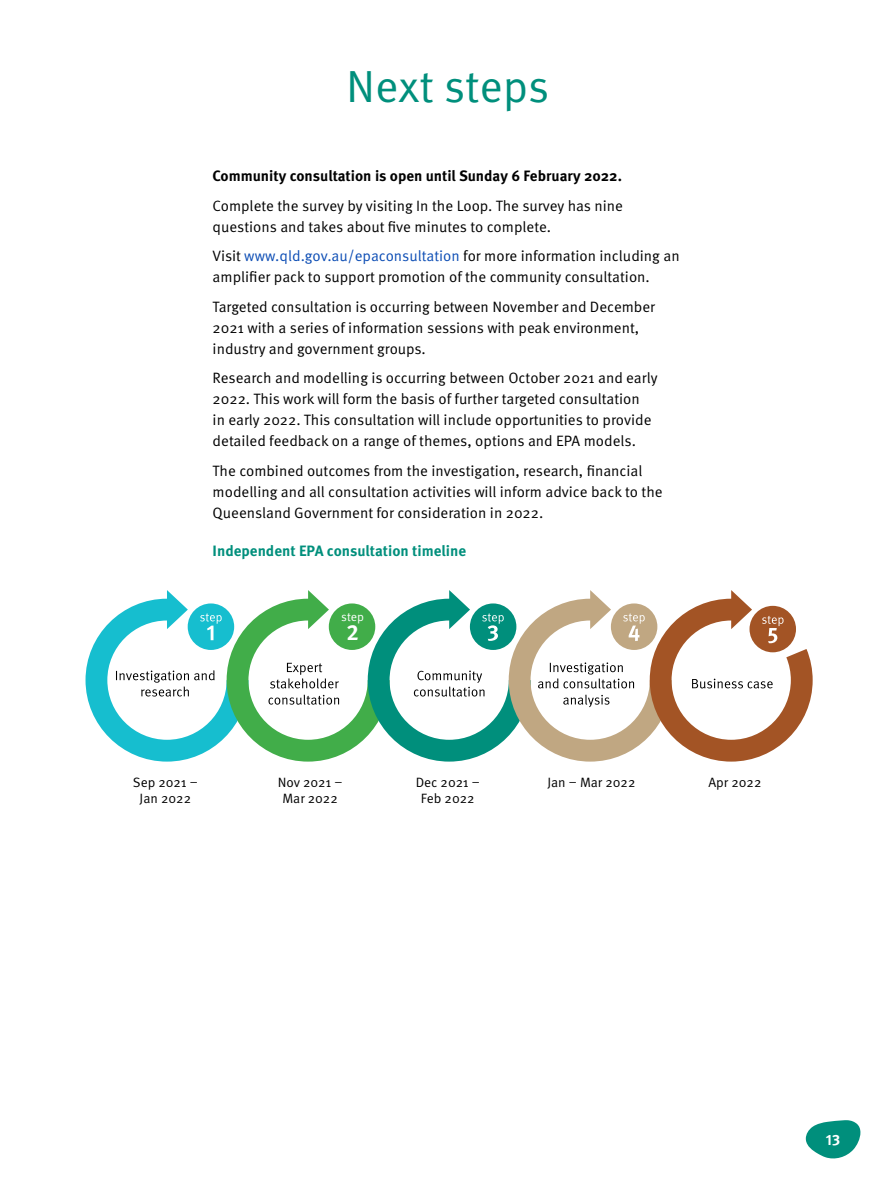
<style>
.page{position:relative;width:893px;height:1188px;background:#fff}
.page>*{position:absolute;margin:0;border:0;box-sizing:border-box;transform-origin:0 0}
.t1{font:45px "Meta OT Norm";letter-spacing:-.005em;color:#008f7c}
.t2{font:700 21.9px "Meta OT";color:#fff}
.t3{font:15px/21px "Meta OT Norm";color:#000}
.t4{font:700 15px "Meta OT";color:#000}
.t5{font:700 15px "Meta OT";color:#008f7c}
.t6{font:700 15px "Meta OT";color:#fff}
.t7{font:13.5px/16.2px "Meta OT Norm";color:#000;text-align:center}
.t8{font:12.15px "Meta OT Norm";color:#fff}
.s1{color:#0b4cb4}
</style>
<div class="page">
<svg style="left:86px;top:590px;width:727px;height:172px"></svg>
<svg style="left:806px;top:1120px;width:54px;height:39px"></svg>
<h1 class="t1" style="left:346px;top:60px;width:205px">Next steps</h1>
<p class="t4" style="left:213px;top:167px;width:411px">Community consultation is open until Sunday 6 February 2022.</p>
<p class="t3" style="left:213px;top:196px;width:412px">Complete the survey by visiting In the Loop. The survey has nine questions and takes about five minutes to complete.</p>
<p class="t3" style="left:213px;top:246px;width:469px">Visit <span class="s1">www.qld.gov.au/epaconsultation</span> for more information including an amplifier pack to support promotion of the community consultation.</p>
<p class="t3" style="left:213px;top:297px;width:444px">Targeted consultation is occurring between November and December<br>2021 with a series of information sessions with peak environment, industry and government groups.</p>
<p class="t3" style="left:213px;top:368px;width:447px">Research and modelling is occurring between October 2021 and early 2022. This work will form the basis of further targeted consultation<br>in early 2022. This consultation will include opportunities to provide detailed feedback on a range of themes, options and EPA models.</p>
<p class="t3" style="left:213px;top:461px;width:452px">The combined outcomes from the investigation, research, financial modelling and all consultation activities will inform advice back to the<br>Queensland Government for consideration in 2022.</p>
<p class="t5" style="left:213px;top:542px;width:255px">Independent EPA consultation timeline</p>
<p class="t8" style="left:341px;top:610px;width:24px">step</p>
<h2 class="t2" style="left:346px;top:620px;width:14px">2</h2>
<p class="t7" style="left:133px;top:774px;width:67px">Sep 2021 –<br>Jan 2022</p>
<p class="t7" style="left:547px;top:774px;width:90px">Jan – Mar 2022</p>
<p class="t7" style="left:708px;top:774px;width:55px">Apr 2022</p>
<p class="t7" style="left:278px;top:774px;width:66px">Nov 2021 –<br>Mar 2022</p>
<p class="t7" style="left:416px;top:774px;width:66px">Dec 2021 –<br>Feb 2022</p>
<p class="t6" style="left:826px;top:1131px;width:16px">13</p>
</div>
